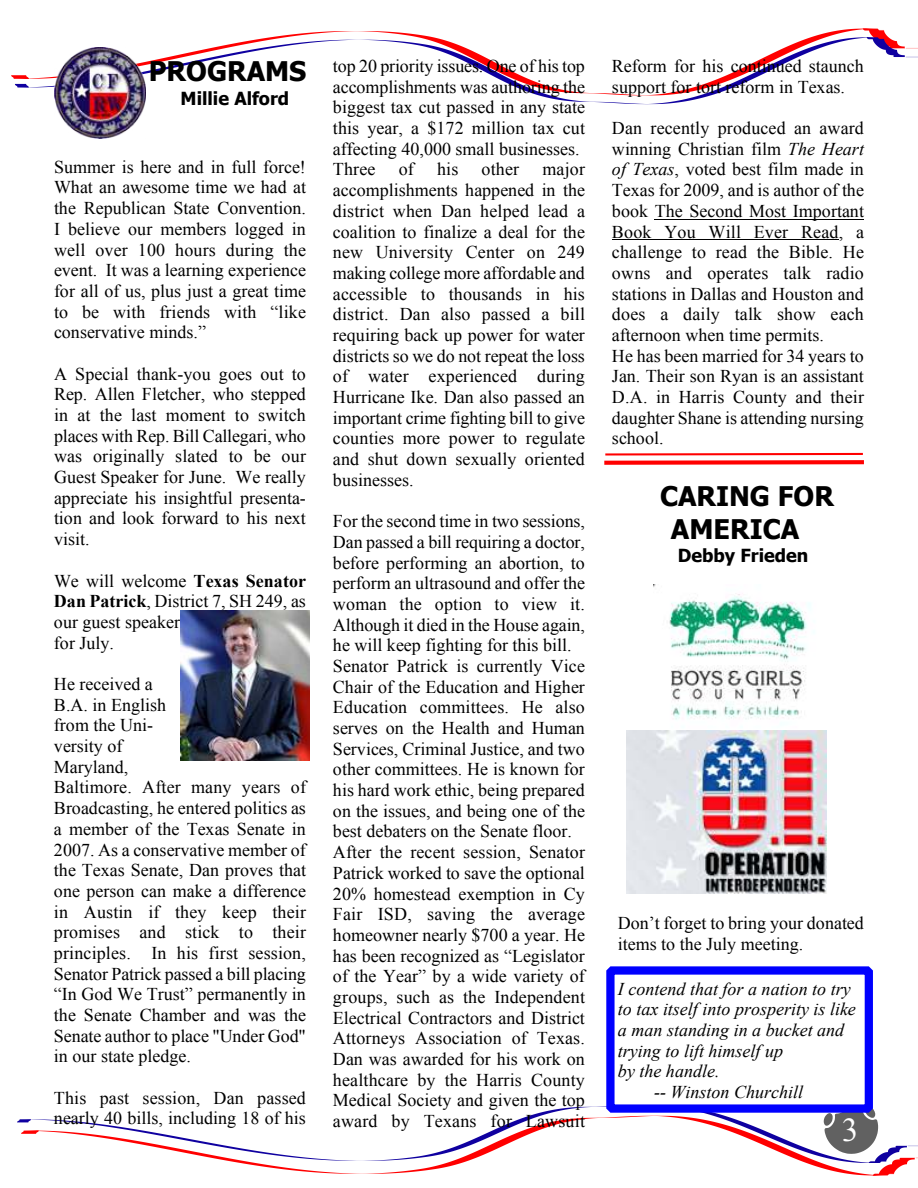
<style>
.page{position:relative;width:918px;height:1188px;background:#fff}
.page>*{position:absolute;margin:0;border:0;box-sizing:border-box;transform-origin:0 0}
.t1{font:700 27px/32.5px "Tahoma";color:#000}
.t2{font:18px/20.7px "Times New Roman";color:#000}
.t3{font:italic 18px "Times New Roman";color:#000}
.t4{font:700 18px "Tahoma";color:#000}
.s1{font-weight:700}
.s2{font-style:italic}
</style>
<div class="page">
<svg style="left:11px;top:29px;width:877px;height:50px"></svg>
<svg style="left:15px;top:37px;width:903px;height:67px"></svg>
<svg style="left:241px;top:1163px;width:666px;height:12px"></svg>
<svg style="left:17px;top:1106px;width:901px;height:57px"></svg>
<img style="left:54px;top:47px;width:92px;height:92px">
<hr style="left:655px;top:219px;width:209px;height:1px;background:#000">
<hr style="left:612px;top:239px;width:227px;height:1px;background:#000">
<svg style="left:604px;top:453px;width:260px;height:12px"></svg>
<img style="left:180px;top:610px;width:129px;height:150px">
<img style="left:654px;top:585px;width:157px;height:135px">
<img style="left:626px;top:730px;width:200px;height:164px">
<div style="left:606px;top:966px;width:267px;height:147px;background:#fff;border:8px solid #00f"></div>
<svg style="left:824px;top:1096px;width:59px;height:58px"></svg>
<h1 class="t1" style="left:149px;top:57px;width:159px">PROGRAMS</h1>
<p class="t4" style="left:181px;top:91px;width:110px">Millie Alford</p>
<p class="t2" style="left:54px;top:158px;width:254px;text-align:justify">Summer is here and in full force!<br>What an awesome time we had at the Republican State Convention.<br>I believe our members logged in well over 100 hours during the event. It was a learning experience for all of us, plus just a great time to be with friends with “like conservative minds.”</p>
<p class="t2" style="left:54px;top:365px;width:254px;text-align:justify">A Special thank-you goes out to Rep. Allen Fletcher, who stepped in at the last moment to switch places with Rep. Bill Callegari, who was originally slated to be our Guest Speaker for June. We really appreciate his insightful presenta&shy;tion and look forward to his next visit.</p>
<p class="t2" style="left:54px;top:572px;width:254px">We will welcome <span class="s1">Texas Senator<br>Dan Patrick</span>, District 7, SH 249, as our guest speaker<br>for July.</p>
<p class="t2" style="left:54px;top:675px;width:254px">He received a<br>B.A. in English<br>from the Uni-<br>versity of<br>Maryland,<br>Baltimore. After many years of<br>Broadcasting, he entered politics as a member of the Texas Senate in<br>2007. As a conservative member of the Texas Senate, Dan proves that one person can make a difference in Austin if they keep their promises and stick to their principles. In his first session,<br>Senator Patrick passed a bill placing “In God We Trust” permanently in the Senate Chamber and was the<br>Senate author to place "Under God" in our state pledge.</p>
<p class="t2" style="left:54px;top:1089px;width:253px">This past session, Dan passed nearly 40 bills, including 18 of his</p>
<p class="t2" style="left:333px;top:57px;width:254px">top 20 priority issues. One of his top accomplishments was authoring the biggest tax cut passed in any state this year, a $172 million tax cut affecting 40,000 small businesses.<br>Three</p>
<p class="t2" style="left:333px;top:161px;width:254px;text-align:justify;text-indent:209px">major accomplishments happened in the district when Dan helped lead a coalition to finalize a deal for the new University Center on 249 making college more affordable and accessible to thousands in his district. Dan also passed a bill requiring back up power for water districts so we do not repeat the loss of water experienced during Hurricane Ike. Dan also passed an important crime fighting bill to give counties more power to regulate and shut down sexually oriented businesses.</p>
<p class="t2" style="left:333px;top:512px;width:254px">For the second time in two sessions,<br>Dan passed a bill requiring a doctor, before performing an abortion, to perform an ultrasound and offer the woman the option to view it.<br>Although it died in the House again, he will keep fighting for this bill.<br>Senator Patrick is currently Vice<br>Chair of the Education and Higher<br>Education committees. He also serves on the Health and Human<br>Services, Criminal Justice, and two other committees. He is known for his hard work ethic, being prepared on the issues, and being one of the best debaters on the Senate floor.<br>After the recent session, Senator<br>Patrick worked to save the optional<br>20% homestead exemption in Cy<br>Fair ISD, saving the average homeowner nearly $700 a year. He has been recognized as “Legislator of the Year” by a wide variety of groups, such as the Independent<br>Electrical Contractors and District<br>Attorneys Association of Texas.<br>Dan was awarded for his work on healthcare by the Harris County<br>Medical Society and given the top award by Texans for Lawsuit</p>
<p class="t2" style="left:399px;top:161px;width:17px">of</p>
<p class="t2" style="left:437px;top:161px;width:23px">his</p>
<p class="t2" style="left:482px;top:161px;width:39px">other</p>
<p class="t2" style="left:612px;top:57px;width:253px">Reform for his continued staunch support for tort reform in Texas.</p>
<p class="t2" style="left:612px;top:119px;width:254px">Dan recently produced an award winning Christian film <span class="s2">The Heart of Texas</span>, voted best film made in<br>Texas for 2009, and is author of the book The Second Most Important<br>Book You Will Ever Read, a challenge to read the Bible. He owns and operates talk radio stations in Dallas and Houston and does a daily talk show each afternoon when time permits.<br>He has been married for 34 years to<br>Jan. Their son Ryan is an assistant<br>D.A. in Harris County and their daughter Shane is attending nursing school.</p>
<h1 class="t1" style="left:671px;top:482px;width:165px;text-indent:-11px">CARING FOR<br>AMERICA</h1>
<p class="t4" style="left:678px;top:548px;width:132px">Debby Frieden</p>
<p class="t2" style="left:618px;top:914px;width:248px">Don’t forget to bring your donated items to the July meeting.</p>
<p class="t3" style="left:618px;top:982px;width:234px">I contend that for a nation to try</p>
<p class="t3" style="left:618px;top:1003px;width:239px">to tax itself into prosperity is like</p>
<p class="t3" style="left:618px;top:1023px;width:228px">a man standing in a bucket and</p>
<p class="t3" style="left:618px;top:1044px;width:167px">trying to lift himself up</p>
<p class="t3" style="left:618px;top:1065px;width:103px">by the handle.</p>
<p class="t3" style="left:654px;top:1086px;width:151px">-- Winston Churchill</p>
</div>
